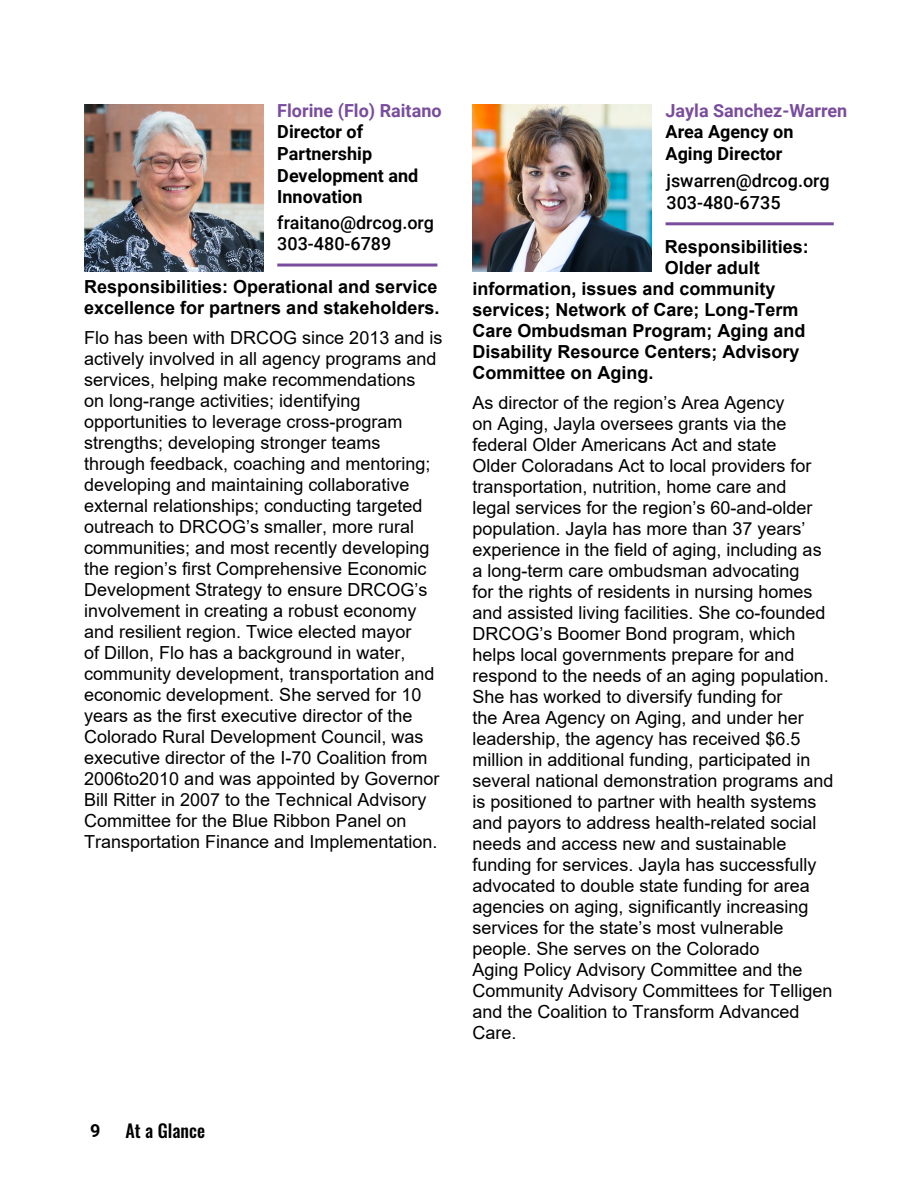
<style>
.page{position:relative;width:918px;height:1188px;background:#fff}
.page>*{position:absolute;margin:0;border:0;box-sizing:border-box;transform-origin:0 0}
.t1{font:18px/21px "Arial";color:#000}
.t2{font:700 18px/21px "Arial";color:#000}
.t3{font:700 18px/21.6px "Roboto";color:#000}
.t4{font:500 18px/21.6px "Roboto";color:#000}
.t5{font:500 18px "Oswald";color:#000}
.s1{color:#794c9e}
</style>
<div class="page">
<img style="left:472px;top:104px;width:179px;height:168px">
<hr style="left:666px;top:222px;width:168px;height:3px;background:#794c9e">
<img style="left:84px;top:104px;width:179px;height:168px">
<hr style="left:277px;top:264px;width:160px;height:3px;background:#794c9e">
<p class="t3" style="left:277px;top:99px;width:166px"><span class="s1">Florine (Flo) Raitano<br></span>Director of<br>Partnership<br>Development and<br>Innovation</p>
<p class="t4" style="left:277px;top:211px;width:158px">fraitano@drcog.org<br>303-480-6789</p>
<p class="t2" style="left:84px;top:276px;width:357px">Responsibilities: Operational and service excellence for partners and stakeholders.</p>
<p class="t1" style="left:84px;top:327px;width:360px">Flo has been with DRCOG since 2013 and is actively involved in all agency programs and services, helping make recommendations<br>on long-range activities; identifying opportunities to leverage cross-program strengths; developing stronger teams through feedback, coaching and mentoring; developing and maintaining collaborative external relationships; conducting targeted outreach to DRCOG’s smaller, more rural communities; and most recently developing the region’s first Comprehensive Economic Development Strategy to ensure DRCOG’s involvement in creating a robust economy and resilient region. Twice elected mayor<br>of Dillon, Flo has a background in water, community development, transportation and economic development. She served for 10 years as the first executive director of the Colorado Rural Development Council, was executive director of the I-70 Coalition from 2006to2010 and was appointed by Governor Bill Ritter in 2007 to the Technical Advisory Committee for the Blue Ribbon Panel on Transportation Finance and Implementation.</p>
<p class="t3" style="left:666px;top:99px;width:183px"><span class="s1">Jayla Sanchez-Warren<br></span>Area Agency on<br>Aging Director</p>
<p class="t4" style="left:667px;top:169px;width:165px">jswarren@drcog.org<br>303-480-6735</p>
<p class="t2" style="left:665px;top:236px;width:146px">Responsibilities:</p>
<p class="t2" style="left:665px;top:257px;width:97px">Older adult</p>
<p class="t2" style="left:472px;top:278px;width:305px">information, issues and community</p>
<p class="t2" style="left:472px;top:299px;width:328px">services; Network of Care; Long-Term</p>
<p class="t2" style="left:472px;top:320px;width:335px">Care Ombudsman Program; Aging and</p>
<p class="t2" style="left:472px;top:341px;width:329px">Disability Resource Centers; Advisory</p>
<p class="t2" style="left:472px;top:362px;width:183px">Committee on Aging.</p>
<p class="t1" style="left:472px;top:392px;width:363px">As director of the region’s Area Agency<br>on Aging, Jayla oversees grants via the federal Older Americans Act and state<br>Older Coloradans Act to local providers for transportation, nutrition, home care and<br>legal services for the region’s 60-and-older population. Jayla has more than 37 years’ experience in the field of aging, including as a long-term care ombudsman advocating<br>for the rights of residents in nursing homes and assisted living facilities. She co-founded DRCOG’s Boomer Bond program, which helps local governments prepare for and respond to the needs of an aging population.<br>She has worked to diversify funding for<br>the Area Agency on Aging, and under her leadership, the agency has received $6.5 million in additional funding, participated in several national demonstration programs and is positioned to partner with health systems and payors to address health-related social needs and access new and sustainable funding for services. Jayla has successfully advocated to double state funding for area agencies on aging, significantly increasing services for the state’s most vulnerable people. She serves on the Colorado<br>Aging Policy Advisory Committee and the Community Advisory Committees for Telligen and the Coalition to Transform Advanced Care.</p>
<p class="t3" style="left:90px;top:1119px;width:12px">9</p>
<p class="t5" style="left:126px;top:1121px;width:81px">At a Glance</p>
</div>
